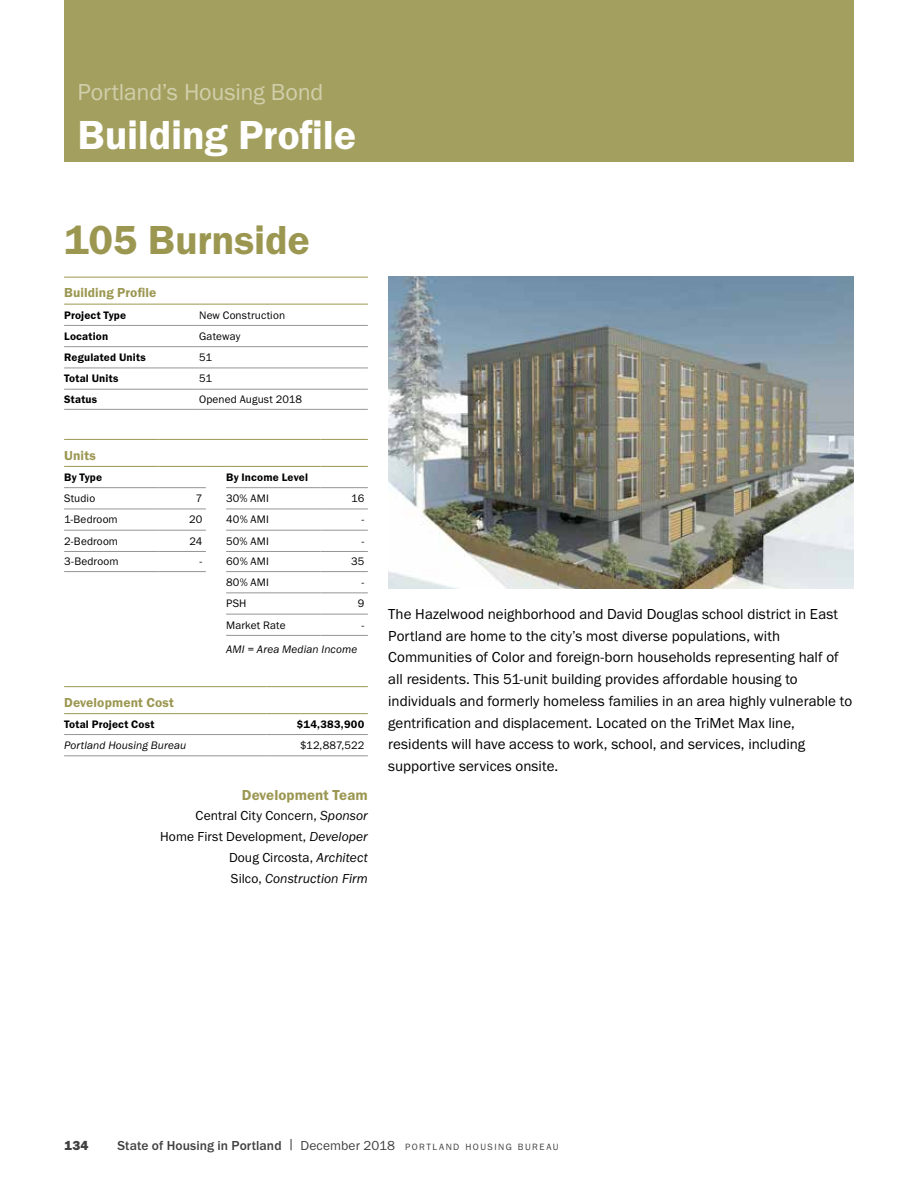
<style>
.page{position:relative;width:918px;height:1188px;background:#fff}
.page>*{position:absolute;margin:0;border:0;box-sizing:border-box;transform-origin:0 0}
.HEAD__2{font:42px "Franklin Gothic URW Dem";letter-spacing:-.01em;color:#fff}
.HEAD__2-2{font:42px "Franklin Gothic URW Dem";letter-spacing:-.005em;color:#9b9751}
.HEAD__SUB__P2{font:24px "Franklin Gothic URW Boo";letter-spacing:-.01em;color:#d1ceac}
.NARRATIVE{font:15px/21.8px "Franklin Gothic URW Boo";color:#000}
.CALL-OUT_HEAD{font:15px "Franklin Gothic URW Dem";letter-spacing:.005em;color:#9b9751}
.PARTNERS{font:13.5px "Franklin Gothic URW Boo";letter-spacing:.005em;color:#000}
.t1{font:500 13.5px "Franklin Gothic URW";letter-spacing:.005em;color:#414042}
.TABLE_HEAD_1__P4{font:13.5px "Franklin Gothic URW Dem";letter-spacing:.01em;color:#9b9751}
.PARTNERS-2{font:13.5px "Franklin Gothic URW Boo Ita";letter-spacing:.005em;color:#000}
.t2{font:13.5px "Franklin Gothic URW Hea";color:#414042}
.TABLE_DATA___L{font:11.25px "Franklin Gothic URW Boo";letter-spacing:.01em;color:#000}
.TABLE_DATA_BOLD___L{font:11.25px "Franklin Gothic URW Dem";letter-spacing:.02em;color:#000}
.TABLE_DATA___R{font:11.25px "Franklin Gothic URW Boo";letter-spacing:.005em;color:#000}
.TABLE_DATA_SUB{font:11.25px "Franklin Gothic URW Boo Ita";letter-spacing:.01em;color:#000}
.TABLE_DATA___L-2{font:11.25px "Franklin Gothic URW Boo Ita";letter-spacing:.01em;color:#000}
.TABLE_DATA_BOLD___R{font:11.25px "Franklin Gothic URW Dem";letter-spacing:.025em;color:#000}
.s1{font-family:"Franklin Gothic URW Boo Ita"}
.s2{font-family:"Franklin Gothic URW Boo"}
.s3{font-family:"Franklin Gothic URW Boo";font-weight:400}
.s4{font-family:"Franklin Gothic URW Boo";font-weight:400;font-size:9.45px}
</style>
<div class="page">
<div style="left:64px;top:0;width:790px;height:162px;background:#a3a05f"></div>
<hr style="left:226px;top:487px;width:95px;height:1px;background:#939598">
<hr style="left:321px;top:487px;width:47px;height:1px;background:#939598">
<hr style="left:64px;top:487px;width:95px;height:1px;background:#939598">
<hr style="left:159px;top:487px;width:47px;height:1px;background:#939598">
<hr style="left:64px;top:509px;width:95px;height:1px;background:#939598">
<hr style="left:159px;top:509px;width:47px;height:1px;background:#939598">
<hr style="left:226px;top:509px;width:95px;height:1px;background:#939598">
<hr style="left:321px;top:509px;width:47px;height:1px;background:#939598">
<hr style="left:64px;top:530px;width:95px;height:1px;background:#939598">
<hr style="left:159px;top:530px;width:47px;height:1px;background:#939598">
<hr style="left:226px;top:530px;width:95px;height:1px;background:#939598">
<hr style="left:321px;top:530px;width:47px;height:1px;background:#939598">
<hr style="left:64px;top:551px;width:95px;height:1px;background:#939598">
<hr style="left:159px;top:551px;width:47px;height:1px;background:#939598">
<hr style="left:226px;top:551px;width:95px;height:1px;background:#939598">
<hr style="left:321px;top:551px;width:47px;height:1px;background:#939598">
<hr style="left:64px;top:571px;width:95px;height:1px;background:#939598">
<hr style="left:159px;top:571px;width:47px;height:1px;background:#939598">
<hr style="left:226px;top:571px;width:95px;height:1px;background:#939598">
<hr style="left:321px;top:571px;width:47px;height:1px;background:#939598">
<hr style="left:321px;top:593px;width:47px;height:1px;background:#939598">
<hr style="left:321px;top:614px;width:47px;height:1px;background:#939598">
<hr style="left:226px;top:593px;width:95px;height:1px;background:#939598">
<hr style="left:226px;top:614px;width:95px;height:1px;background:#939598">
<hr style="left:226px;top:635px;width:95px;height:1px;background:#939598">
<hr style="left:321px;top:635px;width:47px;height:1px;background:#939598">
<hr style="left:64px;top:439px;width:95px;height:1px;background:#9b9751">
<hr style="left:159px;top:439px;width:47px;height:1px;background:#9b9751">
<svg style="left:206px;top:439px;width:20px;height:1px"></svg>
<hr style="left:226px;top:439px;width:95px;height:1px;background:#9b9751">
<hr style="left:321px;top:439px;width:47px;height:1px;background:#9b9751">
<hr style="left:64px;top:466px;width:95px;height:1px;background:#9b9751">
<hr style="left:159px;top:466px;width:47px;height:1px;background:#9b9751">
<svg style="left:206px;top:466px;width:20px;height:1px"></svg>
<hr style="left:226px;top:466px;width:95px;height:1px;background:#9b9751">
<hr style="left:321px;top:466px;width:47px;height:1px;background:#9b9751">
<hr style="left:64px;top:277px;width:135px;height:1px;background:#9b9751">
<hr style="left:199px;top:277px;width:169px;height:1px;background:#9b9751">
<hr style="left:64px;top:304px;width:135px;height:1px;background:#9b9751">
<hr style="left:199px;top:304px;width:169px;height:1px;background:#9b9751">
<hr style="left:64px;top:325px;width:135px;height:1px;background:#939598">
<hr style="left:199px;top:325px;width:169px;height:1px;background:#939598">
<hr style="left:64px;top:346px;width:135px;height:1px;background:#939598">
<hr style="left:199px;top:346px;width:169px;height:1px;background:#939598">
<hr style="left:64px;top:368px;width:135px;height:1px;background:#939598">
<hr style="left:199px;top:368px;width:169px;height:1px;background:#939598">
<hr style="left:64px;top:389px;width:135px;height:1px;background:#939598">
<hr style="left:199px;top:389px;width:169px;height:1px;background:#939598">
<hr style="left:64px;top:409px;width:135px;height:1px;background:#939598">
<hr style="left:199px;top:409px;width:169px;height:1px;background:#939598">
<hr style="left:64px;top:686px;width:203px;height:1px;background:#9b9751">
<hr style="left:267px;top:686px;width:101px;height:1px;background:#9b9751">
<hr style="left:64px;top:713px;width:203px;height:1px;background:#9b9751">
<hr style="left:267px;top:713px;width:101px;height:1px;background:#9b9751">
<hr style="left:64px;top:734px;width:203px;height:1px;background:#939598">
<hr style="left:267px;top:734px;width:101px;height:1px;background:#939598">
<hr style="left:64px;top:756px;width:203px;height:1px;background:#939598">
<hr style="left:267px;top:756px;width:101px;height:1px;background:#939598">
<img style="left:388px;top:277px;width:466px;height:311px">
<h3 class="HEAD__SUB__P2" style="left:78px;top:77px;width:247px">Portland’s Housing Bond</h3>
<h2 class="HEAD__2" style="left:78px;top:109px;width:280px">Building Profile</h2>
<h2 class="HEAD__2-2" style="left:64px;top:214px;width:247px">105 Burnside</h2>
<p class="TABLE_HEAD_1__P4" style="left:64px;top:285px;width:94px">Building Profile</p>
<p class="TABLE_DATA_BOLD___L" style="left:64px;top:308px;width:64px">Project Type</p>
<p class="TABLE_DATA___L" style="left:199px;top:308px;width:87px">New Construction</p>
<p class="TABLE_DATA_BOLD___L" style="left:64px;top:329px;width:46px">Location</p>
<p class="TABLE_DATA___L" style="left:199px;top:329px;width:43px">Gateway</p>
<p class="TABLE_DATA_BOLD___L" style="left:64px;top:350px;width:83px">Regulated Units</p>
<p class="TABLE_DATA___L" style="left:199px;top:350px;width:14px">51</p>
<p class="TABLE_DATA_BOLD___L" style="left:64px;top:372px;width:56px">Total Units</p>
<p class="TABLE_DATA___L" style="left:199px;top:372px;width:14px">51</p>
<p class="TABLE_DATA_BOLD___L" style="left:64px;top:392px;width:35px">Status</p>
<p class="TABLE_DATA___L" style="left:199px;top:392px;width:105px">Opened August 2018</p>
<p class="TABLE_HEAD_1__P4" style="left:64px;top:447px;width:33px">Units</p>
<p class="TABLE_DATA_BOLD___L" style="left:64px;top:470px;width:40px">By Type</p>
<p class="TABLE_DATA_BOLD___L" style="left:226px;top:470px;width:83px">By Income Level</p>
<p class="TABLE_DATA___L" style="left:64px;top:491px;width:33px">Studio</p>
<p class="TABLE_DATA___R" style="left:196px;top:491px;width:8px">7</p>
<p class="TABLE_DATA___L" style="left:226px;top:491px;width:44px">30% AMI</p>
<p class="TABLE_DATA___R" style="left:351px;top:491px;width:15px">16</p>
<p class="TABLE_DATA___L" style="left:64px;top:513px;width:55px">1-Bedroom</p>
<p class="TABLE_DATA___R" style="left:189px;top:513px;width:15px">20</p>
<p class="TABLE_DATA___L" style="left:226px;top:513px;width:44px">40% AMI</p>
<p class="TABLE_DATA___R" style="left:362px;top:513px;width:4px">-</p>
<p class="TABLE_DATA___L" style="left:64px;top:534px;width:56px">2-Bedroom</p>
<p class="TABLE_DATA___R" style="left:189px;top:534px;width:14px">24</p>
<p class="TABLE_DATA___L" style="left:226px;top:534px;width:44px">50% AMI</p>
<p class="TABLE_DATA___R" style="left:362px;top:534px;width:4px">-</p>
<p class="TABLE_DATA___L" style="left:64px;top:555px;width:56px">3-Bedroom</p>
<p class="TABLE_DATA___R" style="left:200px;top:555px;width:4px">-</p>
<p class="TABLE_DATA___L" style="left:226px;top:555px;width:44px">60% AMI</p>
<p class="TABLE_DATA___R" style="left:351px;top:555px;width:15px">35</p>
<p class="TABLE_DATA___L" style="left:226px;top:575px;width:44px">80% AMI</p>
<p class="TABLE_DATA___R" style="left:362px;top:575px;width:4px">-</p>
<p class="TABLE_DATA___L" style="left:226px;top:597px;width:22px">PSH</p>
<p class="TABLE_DATA___R" style="left:358px;top:597px;width:8px">9</p>
<p class="TABLE_DATA___L" style="left:226px;top:618px;width:61px">Market Rate</p>
<p class="TABLE_DATA___R" style="left:362px;top:618px;width:4px">-</p>
<p class="TABLE_DATA___L-2" style="left:226px;top:642px;width:133px">AMI = Area Median Income</p>
<p class="TABLE_HEAD_1__P4" style="left:64px;top:694px;width:111px">Development Cost</p>
<p class="TABLE_DATA_BOLD___L" style="left:64px;top:717px;width:92px">Total Project Cost</p>
<p class="TABLE_DATA_BOLD___R" style="left:297px;top:717px;width:69px">$14,383,900</p>
<p class="TABLE_DATA_SUB" style="left:64px;top:738px;width:124px">Portland Housing Bureau</p>
<p class="TABLE_DATA___R" style="left:300px;top:738px;width:66px">$12,887,522</p>
<h6 class="CALL-OUT_HEAD" style="left:242px;top:785px;width:128px">Development Team</h6>
<p class="PARTNERS" style="left:196px;top:807px;width:174px">Central City Concern, <span class="s1">Sponsor</span></p>
<p class="PARTNERS" style="left:160px;top:828px;width:209px">Home First Development, <span class="s1">Developer</span></p>
<p class="PARTNERS" style="left:229px;top:849px;width:140px">Doug Circosta, <span class="s1">Architect</span></p>
<p class="PARTNERS-2" style="left:231px;top:870px;width:138px"><span class="s2">Silco,</span> Construction Firm</p>
<p class="NARRATIVE" style="left:388px;top:603px;width:465px">The Hazelwood neighborhood and David Douglas school district in East Portland are home to the city’s most diverse populations, with Communities of Color and foreign-born households representing half of all residents. This 51-unit building provides affordable housing to individuals and formerly homeless families in an area highly vulnerable to gentrification and displacement. Located on the TriMet Max line, residents will have access to work, school, and services, including supportive services onsite.</p>
<p class="t2" style="left:64px;top:1136px;width:26px">134</p>
<p class="t1" style="left:117px;top:1137px;width:443px">State of Housing in Portland <span class="s3">| December 2018</span> <span class="s4">P O R T L A N D H O U S I N G B U R E A U</span></p>
</div>
